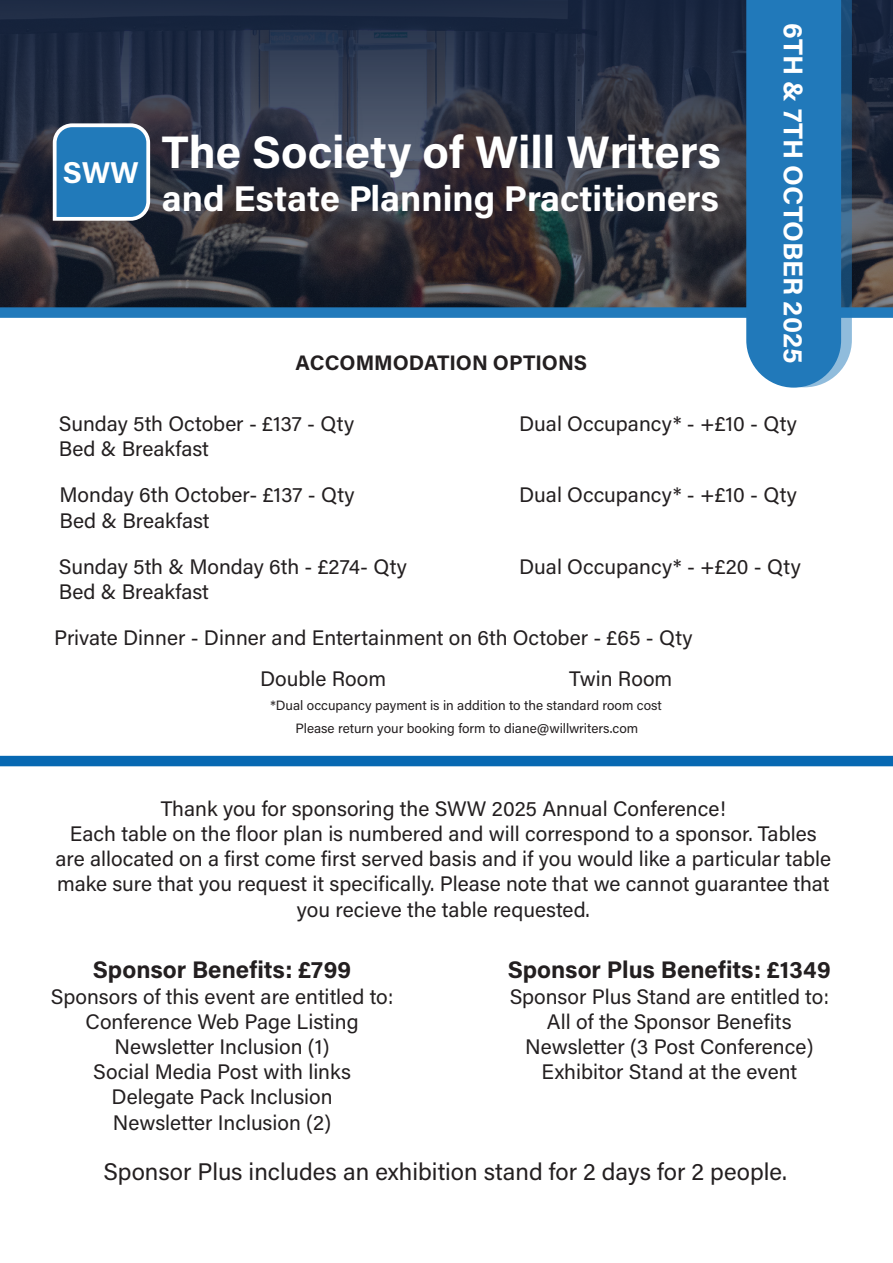
<style>
.page{position:relative;width:893px;height:1263px;background:#fff}
.page>*{position:absolute;margin:0;border:0;box-sizing:border-box;transform-origin:0 0}
.t1{font:700 45.6px "Acumin Pro";color:#fff}
.t2{font:700 35.85px "Acumin Pro";color:#fff}
.t3{font:700 30.15px "Acumin Pro";color:#fff}
.t4{font:700 27.15px "Acumin Pro";color:#fff}
.t5{font:24px "Acumin Pro";color:#231f20}
.t6{font:700 24px "Acumin Pro";color:#231f20}
.t7{font:21px/25.2px "Acumin Pro";color:#231f20;text-align:center}
.t8{font:700 21px "Acumin Pro";color:#231f20}
.t9{font:13.5px "Acumin Pro";color:#231f20}
</style>
<div class="page">
<img style="left:0;top:0;width:893px;height:307px">
<svg style="left:51px;top:121px;width:101px;height:102px;background:#3e83b5"></svg>
<div style="left:0;top:307px;width:893px;height:11px;background:#227abb"></div>
<svg style="left:744px;top:0;width:109px;height:388px;background:#2a79b4"></svg>
<div style="left:0;top:756px;width:893px;height:10px;background:#0768b2"></div>
<h3 class="t3" style="left:63px;top:151px;width:78px">SWW</h3>
<h1 class="t1" style="left:162px;top:120px;width:561px">The Society of Will Writers</h1>
<h2 class="t2" style="left:162px;top:174px;width:559px">and Estate Planning Practitioners</h2>
<p class="t8" style="left:296px;top:348px;width:293px">ACCOMMODATION OPTIONS</p>
<p class="t4" style="left:812px;top:23px;width:342px;rotate:90deg">6TH &amp; 7TH OCTOBER 2025</p>
<p class="t7" style="left:59px;top:410px;width:297px">Sunday 5th October - £137 - Qty</p>
<p class="t7" style="left:59px;top:435px;width:152px">Bed &amp; Breakfast</p>
<p class="t7" style="left:60px;top:481px;width:297px">Monday 6th October- £137 - Qty</p>
<p class="t7" style="left:60px;top:507px;width:152px">Bed &amp; Breakfast</p>
<p class="t7" style="left:59px;top:553px;width:350px">Sunday 5th &amp; Monday 6th - £274- Qty</p>
<p class="t7" style="left:59px;top:578px;width:152px">Bed &amp; Breakfast</p>
<p class="t7" style="left:54px;top:625px;width:640px">Private Dinner - Dinner and Entertainment on 6th October - £65 - Qty</p>
<p class="t7" style="left:519px;top:410px;width:279px">Dual Occupancy* - +£10 - Qty</p>
<p class="t7" style="left:519px;top:481px;width:279px">Dual Occupancy* - +£10 - Qty</p>
<p class="t7" style="left:519px;top:553px;width:283px">Dual Occupancy* - +£20 - Qty</p>
<p class="t7" style="left:260px;top:665px;width:128px">Double Room</p>
<p class="t7" style="left:569px;top:665px;width:105px">Twin Room</p>
<p class="t9" style="left:270px;top:695px;width:393px">*Dual occupancy payment is in addition to the standard room cost</p>
<p class="t9" style="left:296px;top:719px;width:344px">Please return your booking form to diane@willwriters.com</p>
<p class="t7" style="left:161px;top:795px;width:567px">Thank you for sponsoring the SWW 2025 Annual Conference!</p>
<p class="t7" style="left:55px;top:820px;width:777px">Each table on the floor plan is numbered and will correspond to a sponsor. Tables are allocated on a first come first served basis and if you would like a particular table make sure that you request it specifically. Please note that we cannot guarantee that you recieve the table requested.</p>
<p class="t6" style="left:508px;top:953px;width:325px">Sponsor Plus Benefits: £1349</p>
<p class="t7" style="left:510px;top:983px;width:321px">Sponsor Plus Stand are entitled to:</p>
<p class="t7" style="left:547px;top:1008px;width:246px">All of the Sponsor Benefits</p>
<p class="t7" style="left:525px;top:1033px;width:290px">Newsletter (3 Post Conference)</p>
<p class="t7" style="left:541px;top:1058px;width:257px">Exhibitor Stand at the event</p>
<p class="t6" style="left:93px;top:953px;width:260px">Sponsor Benefits: £799</p>
<p class="t7" style="left:51px;top:983px;width:344px">Sponsors of this event are entitled to:</p>
<p class="t7" style="left:86px;top:1008px;width:275px">Conference Web Page Listing</p>
<p class="t7" style="left:115px;top:1033px;width:217px">Newsletter Inclusion (1)</p>
<p class="t7" style="left:93px;top:1058px;width:259px">Social Media Post with links</p>
<p class="t7" style="left:112px;top:1083px;width:223px">Delegate Pack Inclusion</p>
<p class="t7" style="left:113px;top:1109px;width:220px">Newsletter Inclusion (2)</p>
<p class="t5" style="left:104px;top:1155px;width:685px">Sponsor Plus includes an exhibition stand for 2 days for 2 people.</p>
</div>
